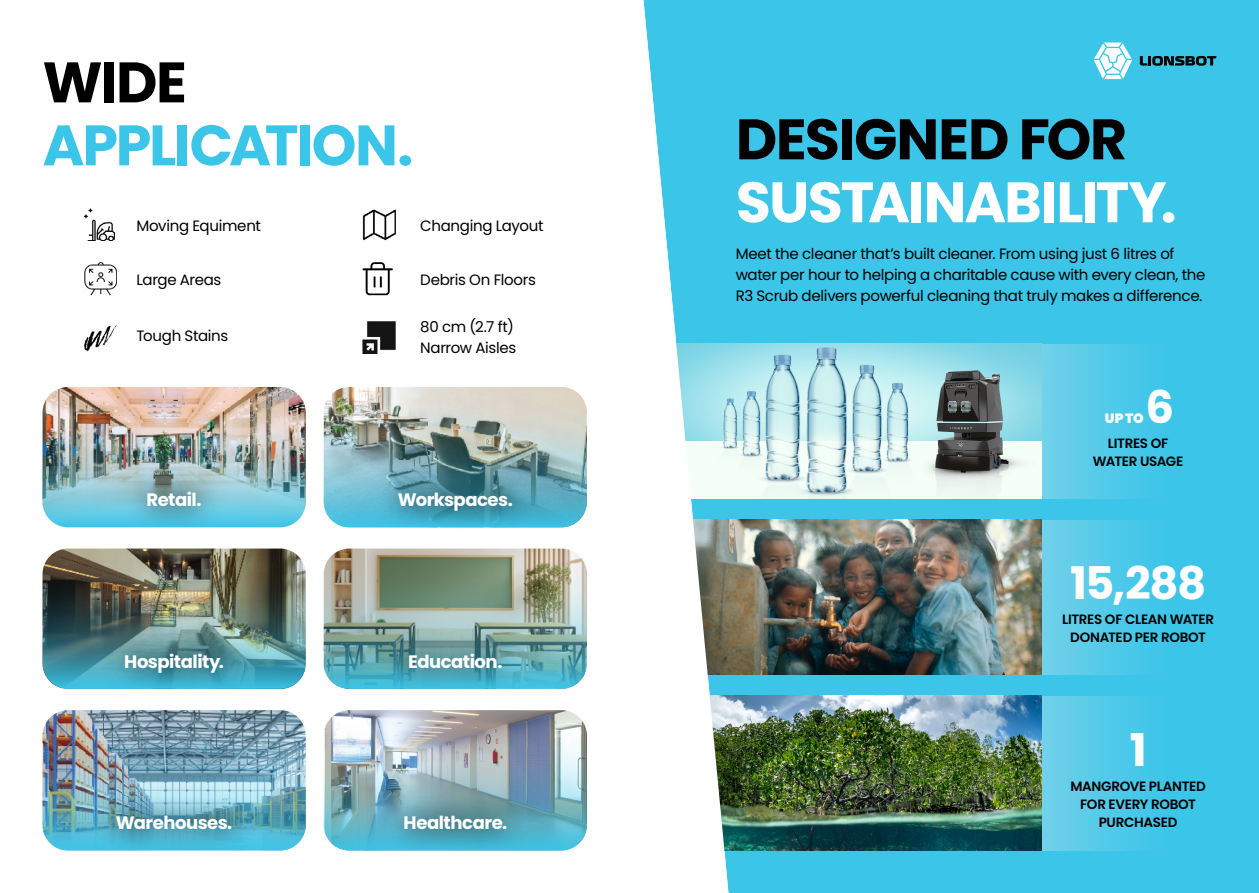
<style>
.page{position:relative;width:1259px;height:893px;background:#fff}
.page>*{position:absolute;margin:0;border:0;box-sizing:border-box;transform-origin:0 0}
.t1{font:700 57px "Poppins";letter-spacing:-.025em;color:#000}
.t2{font:700 57px "Poppins";letter-spacing:-.04em;color:#fff}
.t3{font:700 57px "Poppins";letter-spacing:-.04em;color:#3ac5e9}
.t4{font:700 45px "Poppins";color:#fff}
.t5{font:700 18px "Poppins";letter-spacing:-.025em;color:#fff}
.t6{font:15px/21px "Poppins";letter-spacing:-.02em;color:#000}
.t7{font:600 13.5px/18px "Poppins";letter-spacing:-.02em;color:#000;text-align:center}
.t8{font:900 13.5px "Poppins";color:#fff}
</style>
<div class="page">
<div style="left:728px;top:0;width:531px;height:893px;background:#3ac5e9"></div>
<svg style="left:1042px;top:696px;width:144px;height:154px;background:#51c9e9"></svg>
<svg style="left:1042px;top:520px;width:144px;height:154px;background:#51c9e9"></svg>
<svg style="left:1042px;top:344px;width:144px;height:155px;background:#51c9e9"></svg>
<img style="left:728px;top:344px;width:314px;height:155px">
<img style="left:728px;top:520px;width:314px;height:154px">
<img style="left:728px;top:696px;width:314px;height:154px">
<svg style="left:643px;top:0;width:85px;height:886px"></svg>
<img style="left:84px;top:208px;width:31px;height:33px">
<img style="left:84px;top:262px;width:33px;height:33px">
<img style="left:363px;top:262px;width:30px;height:33px">
<img style="left:363px;top:321px;width:33px;height:33px">
<img style="left:84px;top:324px;width:33px;height:28px">
<img style="left:363px;top:209px;width:33px;height:32px">
<img style="left:43px;top:710px;width:263px;height:140px;border-radius:26px">
<img style="left:95px;top:794px;width:157px;height:57px">
<img style="left:43px;top:549px;width:263px;height:140px;border-radius:26px">
<img style="left:324px;top:549px;width:263px;height:140px;border-radius:26px">
<svg style="left:386px;top:632px;width:136px;height:57px;background:#599fa9"></svg>
<svg style="left:102px;top:631px;width:142px;height:58px;background:#5097a4"></svg>
<img style="left:43px;top:387px;width:263px;height:140px;border-radius:26px">
<img style="left:324px;top:387px;width:263px;height:140px;border-radius:26px">
<svg style="left:377px;top:471px;width:155px;height:57px;background:#4998ac"></svg>
<svg style="left:124px;top:470px;width:97px;height:58px;background:#76b6c4"></svg>
<img style="left:324px;top:710px;width:263px;height:140px;border-radius:26px">
<svg style="left:381px;top:793px;width:146px;height:58px;background:#59a1b2"></svg>
<svg style="left:1094px;top:43px;width:38px;height:36px"></svg>
<svg style="left:1139px;top:56px;width:77px;height:10px"></svg>
<h1 class="t1" style="left:43px;top:49px;width:146px">WIDE</h1>
<h1 class="t3" style="left:43px;top:112px;width:372px">APPLICATION.</h1>
<p class="t6" style="left:136px;top:215px;width:126px">Moving Equiment</p>
<p class="t6" style="left:420px;top:215px;width:125px">Changing Layout</p>
<p class="t6" style="left:136px;top:269px;width:86px">Large Areas</p>
<p class="t6" style="left:420px;top:269px;width:117px">Debris On Floors</p>
<p class="t6" style="left:136px;top:325px;width:93px">Tough Stains</p>
<p class="t6" style="left:420px;top:316px;width:98px">80 cm (2.7 ft)<br>Narrow Aisles</p>
<p class="t5" style="left:147px;top:489px;width:57px">Retail.</p>
<p class="t5" style="left:398px;top:489px;width:116px">Workspaces.</p>
<p class="t5" style="left:124px;top:651px;width:101px">Hospitality.</p>
<p class="t5" style="left:408px;top:651px;width:96px">Education.</p>
<p class="t5" style="left:116px;top:812px;width:118px">Warehouses.</p>
<p class="t5" style="left:403px;top:812px;width:105px">Healthcare.</p>
<h1 class="t1" style="left:736px;top:106px;width:393px">DESIGNED FOR</h1>
<h1 class="t2" style="left:736px;top:169px;width:442px">SUSTAINABILITY.</h1>
<p class="t6" style="left:736px;top:244px;width:471px">Meet the cleaner that’s built cleaner. From using just 6 litres of water per hour to helping a charitable cause with every clean, the<br>R3 Scrub delivers powerful cleaning that truly makes a difference.</p>
<h2 class="t4" style="left:1145px;top:382px;width:30px">6</h2>
<p class="t7" style="left:1093px;top:435px;width:92px">LITRES OF<br>WATER USAGE</p>
<p class="t8" style="left:1105px;top:411px;width:40px">UP TO</p>
<h2 class="t4" style="left:1070px;top:557px;width:138px">15,288</h2>
<p class="t7" style="left:1062px;top:610px;width:154px">LITRES OF CLEAN WATER<br>DONATED PER ROBOT</p>
<h2 class="t4" style="left:1129px;top:724px;width:18px">1</h2>
<p class="t7" style="left:1070px;top:777px;width:137px">MANGROVE PLANTED<br>FOR EVERY ROBOT<br>PURCHASED</p>
</div>
